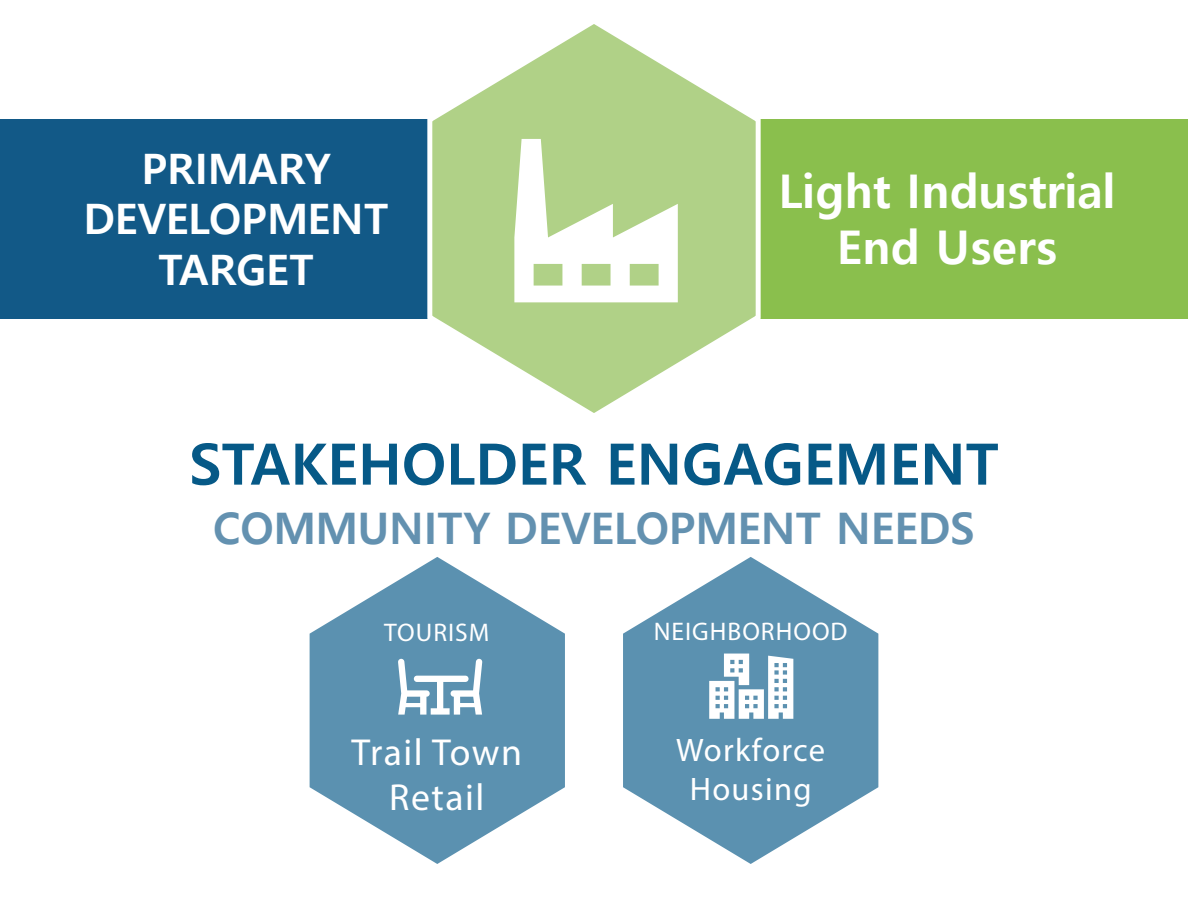
<style>
.page{position:relative;width:1188px;height:918px;background:#fff}
.page>*{position:absolute;margin:0;border:0;box-sizing:border-box;transform-origin:0 0}
.t1{font:700 57px "Malgun Gothic";color:#065987}
.t2{font:700 46.5px/55.8px "Malgun Gothic";color:#fff;text-align:center}
.t3{font:700 43.5px "Malgun Gothic";color:#6391b0}
.t4{font:700 42px/50.4px "Malgun Gothic";color:#fff;text-align:center}
.t5{font:37.8px/45.3px "Myriad Pro";letter-spacing:.04em;color:#fff;text-align:center}
.t6{font:32.7px/39.2px "Myriad Pro";letter-spacing:.04em;color:#fff;text-align:center}
.t7{font:25.5px "Myriad Pro";letter-spacing:.04em;color:#fff}
</style>
<div class="page">
<svg style="left:310px;top:557px;width:255px;height:307px;fill:#5b91b0"></svg>
<svg style="left:398px;top:659px;width:84px;height:56px"></svg>
<svg style="left:623px;top:557px;width:255px;height:307px;fill:#5b91b0"></svg>
<svg style="left:709px;top:654px;width:84px;height:65px"></svg>
<div style="left:0;top:119px;width:1188px;height:199px;background:#8abf4d"></div>
<div style="left:0;top:119px;width:472px;height:199px;background:#125987"></div>
<svg style="left:423px;top:24px;width:340px;height:389px"></svg>
<svg style="left:514px;top:139px;width:164px;height:163px;background:#d7e8c3"></svg>
<p class="t4" style="left:84px;top:144px;width:306px">PRIMARY<br>DEVELOPMENT<br>TARGET</p>
<p class="t2" style="left:779px;top:164px;width:338px">Light Industrial<br>End Users</p>
<h1 class="t1" style="left:189px;top:430px;width:811px">STAKEHOLDER ENGAGEMENT</h1>
<p class="t3" style="left:213px;top:502px;width:764px">COMMUNITY DEVELOPMENT NEEDS</p>
<p class="t7" style="left:384px;top:617px;width:107px">TOURISM</p>
<p class="t5" style="left:352px;top:729px;width:172px">Trail Town<br>Retail</p>
<p class="t7" style="left:654px;top:616px;width:195px">NEIGHBORHOOD</p>
<p class="t6" style="left:676px;top:730px;width:151px">Workforce<br>Housing</p>
</div>
